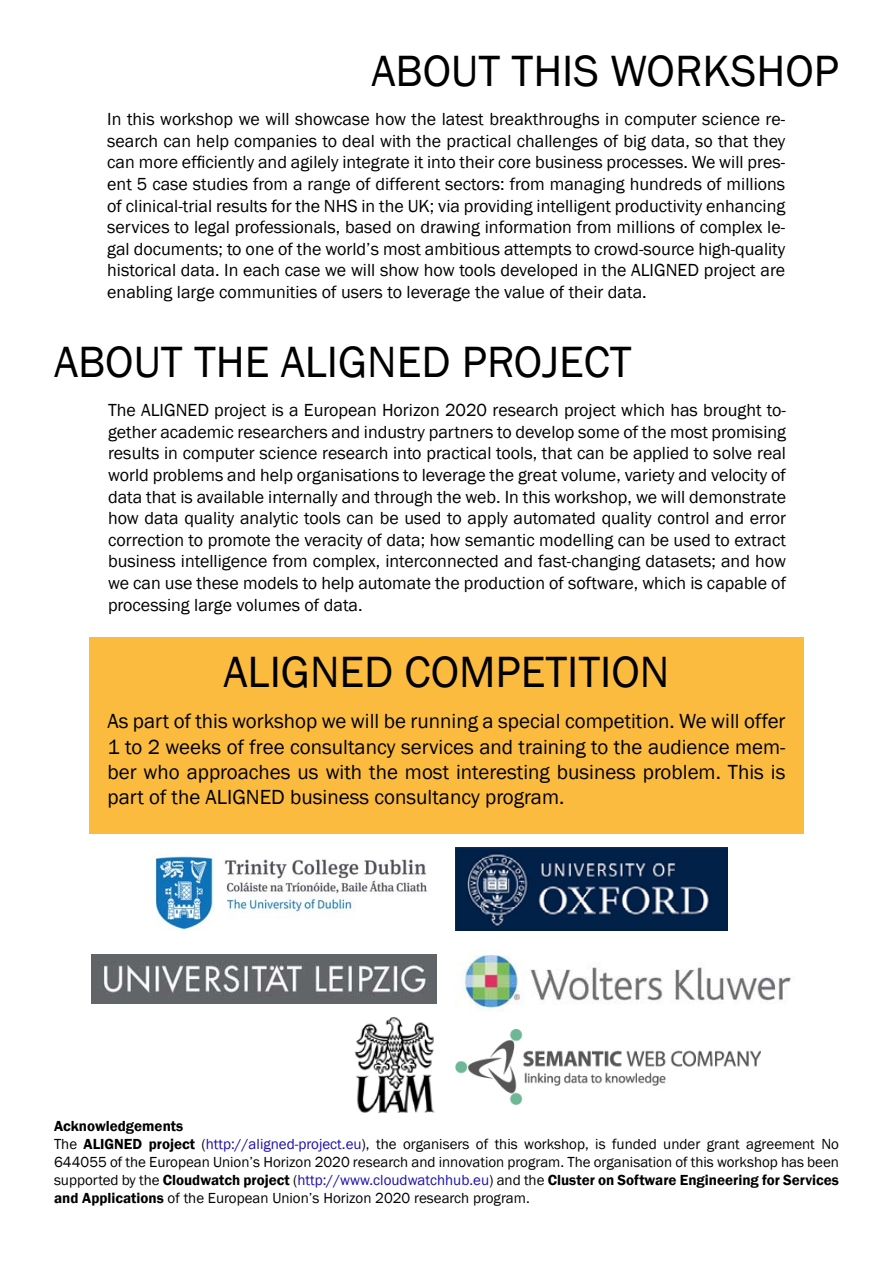
<style>
.page{position:relative;width:893px;height:1263px;background:#fff}
.page>*{position:absolute;margin:0;border:0;box-sizing:border-box;transform-origin:0 0}
.t1{font:45px "Franklin Gothic";color:#000}
.t2{font:21px/25.2px "Franklin Gothic";color:#000;text-align:justify}
.t3{font:18px/21.6px "Franklin Gothic";color:#000;text-align:justify}
.t4{font:15px/18px "Franklin Gothic";color:#000}
.s1{font-weight:600}
.s2{color:#1a0dab}
</style>
<div class="page">
<div style="left:89px;top:638px;width:714px;height:196px;background:#fabb3e"></div>
<img style="left:155px;top:855px;width:272px;height:75px">
<img style="left:455px;top:847px;width:272px;height:83px">
<img style="left:92px;top:955px;width:345px;height:48px">
<img style="left:455px;top:948px;width:336px;height:63px">
<img style="left:354px;top:1017px;width:81px;height:97px">
<img style="left:455px;top:1029px;width:306px;height:76px">
<h1 class="t1" style="left:371px;top:43px;width:469px">ABOUT THIS WORKSHOP</h1>
<p class="t3" style="left:107px;top:109px;width:680px">In this workshop we will showcase how the latest breakthroughs in computer science re&shy;search can help companies to deal with the practical challenges of big data, so that they can more efficiently and agilely integrate it into their core business processes. We will pres&shy;ent 5 case studies from a range of different sectors: from managing hundreds of millions of clinical-trial results for the NHS in the UK; via providing intelligent productivity enhancing services to legal professionals, based on drawing information from millions of complex le&shy;gal documents; to one of the world’s most ambitious attempts to crowd-source high-quality historical data. In each case we will show how tools developed in the ALIGNED project are enabling large communities of users to leverage the value of their data.</p>
<h1 class="t1" style="left:54px;top:334px;width:579px">ABOUT THE ALIGNED PROJECT</h1>
<p class="t3" style="left:108px;top:400px;width:680px">The ALIGNED project is a European Horizon 2020 research project which has brought to&shy;gether academic researchers and industry partners to develop some of the most promising results in computer science research into practical tools, that can be applied to solve real world problems and help organisations to leverage the great volume, variety and velocity of data that is available internally and through the web. In this workshop, we will demonstrate how data quality analytic tools can be used to apply automated quality control and error correction to promote the veracity of data; how semantic modelling can be used to extract business intelligence from complex, interconnected and fast-changing datasets; and how we can use these models to help automate the production of software, which is capable of processing large volumes of data.</p>
<h1 class="t1" style="left:223px;top:644px;width:447px">ALIGNED COMPETITION</h1>
<p class="t2" style="left:107px;top:709px;width:680px">As part of this workshop we will be running a special competition. We will offer 1 to 2 weeks of free consultancy services and training to the audience mem&shy;ber who approaches us with the most interesting business problem. This is part of the ALIGNED business consultancy program.</p>
<p class="t4" style="left:54px;top:1117px;width:786px"><span class="s1">Acknowledgements<br></span>The <span class="s1">ALIGNED project</span> (<span class="s2">http://aligned-project.eu</span>), the organisers of this workshop, is funded under grant agreement No 644055 of the European Union’s Horizon 2020 research and innovation program. The organisation of this workshop has been supported by the <span class="s1">Cloudwatch project</span> (<span class="s2">http://www.cloudwatchhub.eu</span>) and the <span class="s1">Cluster on Software Engineering for Services and Applications</span> of the European Union’s Horizon 2020 research program.</p>
</div>
